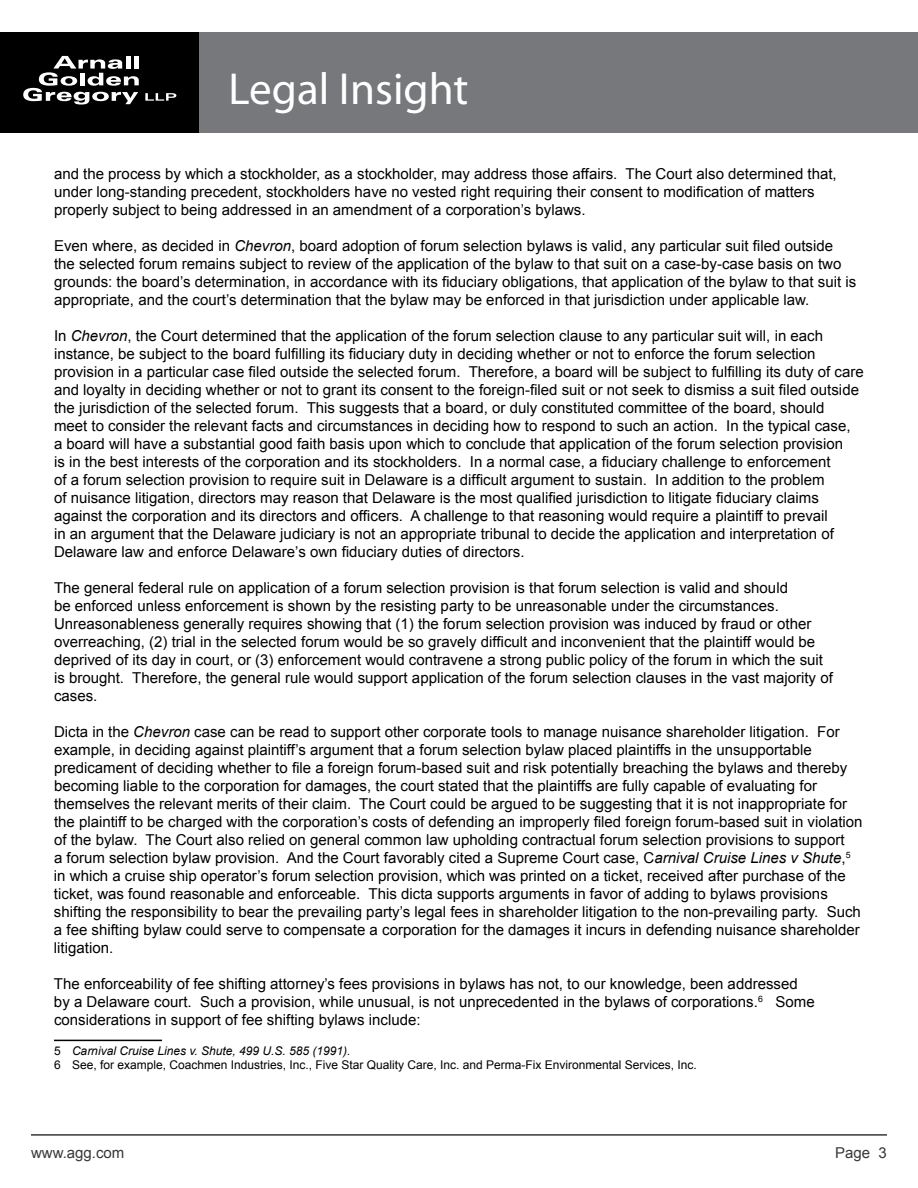
<style>
.page{position:relative;width:918px;height:1188px;background:#fff}
.page>*{position:absolute;margin:0;border:0;box-sizing:border-box;transform-origin:0 0}
.t1{font:45px "Myriad Pro";color:#fff}
.t2{font:15px/18px "Arial";color:#000}
.t3{font:15px "Arial";color:#383839}
.t4{font:12px/14.4px "Arial";color:#000}
.s1{font-style:italic}
</style>
<div class="page">
<div style="left:0;top:32px;width:200px;height:101px;background:#000"></div>
<svg style="left:23px;top:56px;width:116px;height:49px"></svg>
<svg style="left:145px;top:93px;width:31px;height:8px"></svg>
<div style="left:200px;top:32px;width:718px;height:101px;background:#77787b"></div>
<hr style="left:31px;top:1134px;width:856px;height:2px;background:#383839">
<hr style="left:54px;top:1040px;width:108px;height:1px;background:#000">
<h1 class="t1" style="left:229px;top:61px;width:241px">Legal Insight</h1>
<p class="t2" style="left:54px;top:165px;width:784px">and the process by which a stockholder, as a stockholder, may address those affairs. The Court also determined that, under long-standing precedent, stockholders have no vested right requiring their consent to modification of matters properly subject to being addressed in an amendment of a corporation’s bylaws.</p>
<p class="t2" style="left:54px;top:237px;width:804px">Even where, as decided in <span class="s1">Chevron</span>, board adoption of forum selection bylaws is valid, any particular suit filed outside the selected forum remains subject to review of the application of the bylaw to that suit on a case-by-case basis on two grounds: the board’s determination, in accordance with its fiduciary obligations, that application of the bylaw to that suit is appropriate, and the court’s determination that the bylaw may be enforced in that jurisdiction under applicable law.</p>
<p class="t2" style="left:54px;top:327px;width:811px">In <span class="s1">Chevron</span>, the Court determined that the application of the forum selection clause to any particular suit will, in each instance, be subject to the board fulfilling its fiduciary duty in deciding whether or not to enforce the forum selection provision in a particular case filed outside the selected forum. Therefore, a board will be subject to fulfilling its duty of care and loyalty in deciding whether or not to grant its consent to the foreign-filed suit or not seek to dismiss a suit filed outside the jurisdiction of the selected forum. This suggests that a board, or duly constituted committee of the board, should<br>meet to consider the relevant facts and circumstances in deciding how to respond to such an action. In the typical case,<br>a board will have a substantial good faith basis upon which to conclude that application of the forum selection provision<br>is in the best interests of the corporation and its stockholders. In a normal case, a fiduciary challenge to enforcement<br>of a forum selection provision to require suit in Delaware is a difficult argument to sustain. In addition to the problem<br>of nuisance litigation, directors may reason that Delaware is the most qualified jurisdiction to litigate fiduciary claims against the corporation and its directors and officers. A challenge to that reasoning would require a plaintiff to prevail<br>in an argument that the Delaware judiciary is not an appropriate tribunal to decide the application and interpretation of Delaware law and enforce Delaware’s own fiduciary duties of directors.</p>
<p class="t2" style="left:54px;top:579px;width:780px">The general federal rule on application of a forum selection provision is that forum selection is valid and should<br>be enforced unless enforcement is shown by the resisting party to be unreasonable under the circumstances.<br>Unreasonableness generally requires showing that (1) the forum selection provision was induced by fraud or other overreaching, (2) trial in the selected forum would be so gravely difficult and inconvenient that the plaintiff would be deprived of its day in court, or (3) enforcement would contravene a strong public policy of the forum in which the suit is brought. Therefore, the general rule would support application of the forum selection clauses in the vast majority of cases.</p>
<p class="t2" style="left:54px;top:723px;width:810px">Dicta in the <span class="s1">Chevron</span> case can be read to support other corporate tools to manage nuisance shareholder litigation. For example, in deciding against plaintiff’s argument that a forum selection bylaw placed plaintiffs in the unsupportable predicament of deciding whether to file a foreign forum-based suit and risk potentially breaching the bylaws and thereby becoming liable to the corporation for damages, the court stated that the plaintiffs are fully capable of evaluating for themselves the relevant merits of their claim. The Court could be argued to be suggesting that it is not inappropriate for the plaintiff to be charged with the corporation’s costs of defending an improperly filed foreign forum-based suit in violation of the bylaw. The Court also relied on general common law upholding contractual forum selection provisions to support<br>a forum selection bylaw provision. And the Court favorably cited a Supreme Court case, C<span class="s1">arnival Cruise Lines v Shute</span>,<sup>5 </sup>in which a cruise ship operator’s forum selection provision, which was printed on a ticket, received after purchase of the ticket, was found reasonable and enforceable. This dicta supports arguments in favor of adding to bylaws provisions shifting the responsibility to bear the prevailing party’s legal fees in shareholder litigation to the non-prevailing party. Such a fee shifting bylaw could serve to compensate a corporation for the damages it incurs in defending nuisance shareholder litigation.</p>
<p class="t2" style="left:54px;top:975px;width:762px">The enforceability of fee shifting attorney’s fees provisions in bylaws has not, to our knowledge, been addressed by a Delaware court. Such a provision, while unusual, is not unprecedented in the bylaws of corporations.<sup>6</sup> Some considerations in support of fee shifting bylaws include:</p>
<p class="t4" style="left:54px;top:1044px;width:644px">5 <span class="s1">Carnival Cruise Lines v. Shute, 499 U.S. 585 (1991).<br></span>6 See, for example, Coachmen Industries, Inc., Five Star Quality Care, Inc. and Perma-Fix Environmental Services, Inc.</p>
<p class="t3" style="left:31px;top:1142px;width:95px">www.agg.com</p>
<p class="t3" style="left:835px;top:1142px;width:53px">Page 3</p>
</div>
